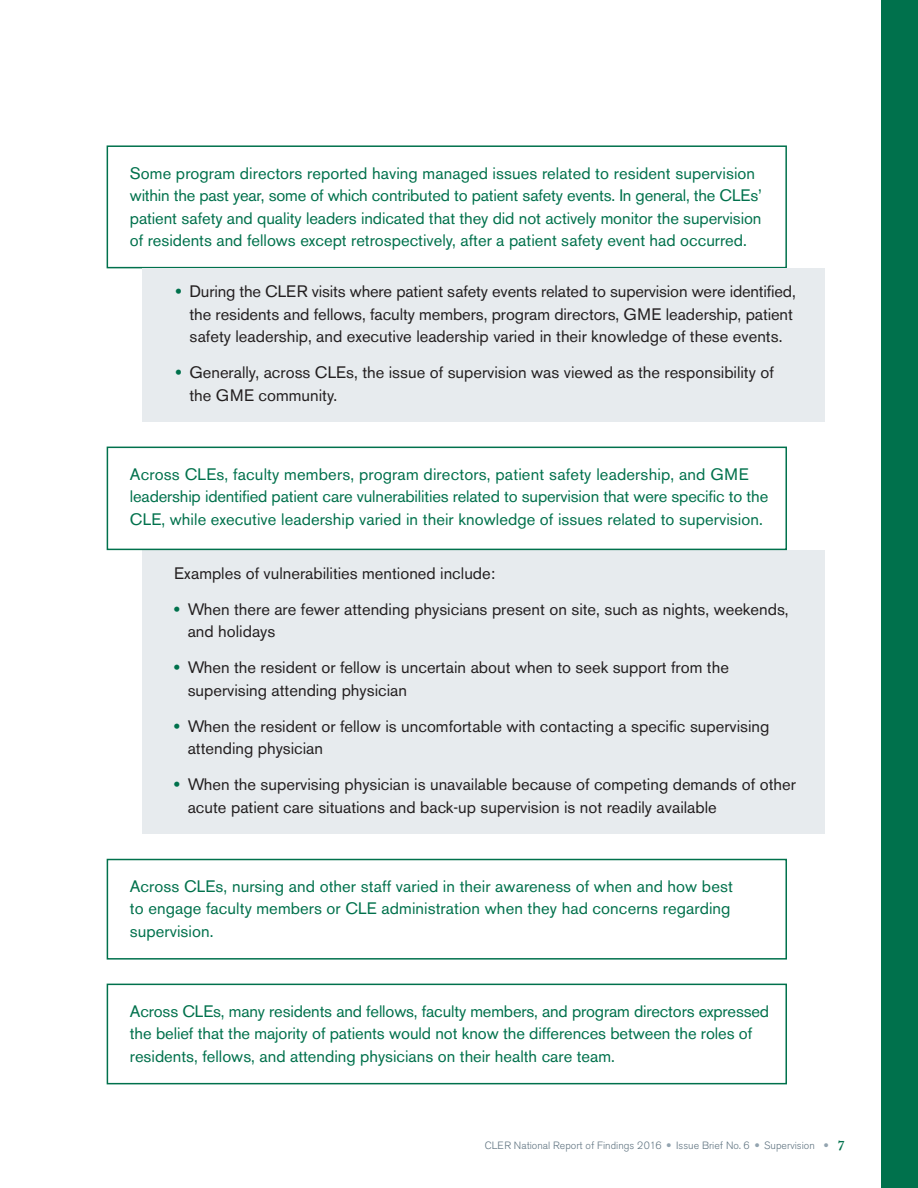
<style>
.page{position:relative;width:918px;height:1188px;background:#fff}
.page>*{position:absolute;margin:0;border:0;box-sizing:border-box;transform-origin:0 0}
.t1{font:16.5px/22.5px "Akzidenz Grotesk BE";color:#00714c}
.t2{font:16.5px/22.5px "Akzidenz Grotesk BE";color:#231f20}
.t3{font:300 10.5px "Akzidenz Grotesk BE";color:#5f7380}
.s1{font-weight:700;font-stretch:expanded;color:#00714c}
.s2{font-size:16.5px;color:#93a4b0}
.s3{font-family:"Baskerville";font-weight:500;font-size:13.5px;color:#00714c}
</style>
<div class="page">
<div style="left:107px;top:145px;width:680px;height:123px;border:2px solid #00714c"></div>
<div style="left:142px;top:268px;width:683px;height:154px;background:#e7ebee"></div>
<div style="left:142px;top:550px;width:683px;height:284px;background:#e7ebee"></div>
<div style="left:107px;top:447px;width:680px;height:103px;border:2px solid #00714c"></div>
<div style="left:107px;top:859px;width:680px;height:101px;border:2px solid #00714c"></div>
<div style="left:107px;top:984px;width:680px;height:100px;border:2px solid #00714c"></div>
<div style="left:881px;top:0;width:37px;height:1188px;background:#00714c"></div>
<p class="t1" style="left:130px;top:162px;width:633px">Some program directors reported having managed issues related to resident supervision within the past year, some of which contributed to patient safety events. In general, the CLEs’ patient safety and quality leaders indicated that they did not actively monitor the supervision of residents and fellows except retrospectively, after a patient safety event had occurred.</p>
<p class="t2" style="left:189px;top:280px;width:608px;text-indent:-13px"><span class="s1">•</span> During the CLER visits where patient safety events related to supervision were identified, the residents and fellows, faculty members, program directors, GME leadership, patient safety leadership, and executive leadership varied in their knowledge of these events.</p>
<p class="t2" style="left:189px;top:361px;width:586px;text-indent:-13px"><span class="s1">•</span> Generally, across CLEs, the issue of supervision was viewed as the responsibility of the GME community.</p>
<p class="t1" style="left:130px;top:463px;width:640px">Across CLEs, faculty members, program directors, patient safety leadership, and GME leadership identified patient care vulnerabilities related to supervision that were specific to the<br>CLE, while executive leadership varied in their knowledge of issues related to supervision.</p>
<p class="t2" style="left:174px;top:562px;width:323px">Examples of vulnerabilities mentioned include:</p>
<p class="t2" style="left:188px;top:598px;width:602px;text-indent:-13px"><span class="s1">•</span> When there are fewer attending physicians present on site, such as nights, weekends, and holidays</p>
<p class="t2" style="left:188px;top:656px;width:543px;text-indent:-13px"><span class="s1">•</span> When the resident or fellow is uncertain about when to seek support from the supervising attending physician</p>
<p class="t2" style="left:188px;top:715px;width:583px;text-indent:-13px"><span class="s1">•</span> When the resident or fellow is uncomfortable with contacting a specific supervising attending physician</p>
<p class="t2" style="left:188px;top:773px;width:610px;text-indent:-13px"><span class="s1">•</span> When the supervising physician is unavailable because of competing demands of other acute patient care situations and back-up supervision is not readily available</p>
<p class="t1" style="left:130px;top:875px;width:604px">Across CLEs, nursing and other staff varied in their awareness of when and how best to engage faculty members or CLE administration when they had concerns regarding supervision.</p>
<p class="t1" style="left:130px;top:1000px;width:641px">Across CLEs, many residents and fellows, faculty members, and program directors expressed the belief that the majority of patients would not know the differences between the roles of residents, fellows, and attending physicians on their health care team.</p>
<p class="t3" style="left:485px;top:1139px;width:361px">CLER National Report of Findings 2016 <span class="s2">•</span> Issue Brief No. 6 <span class="s2">•</span> Supervision <span class="s2">•</span> <span class="s3">7</span></p>
</div>
